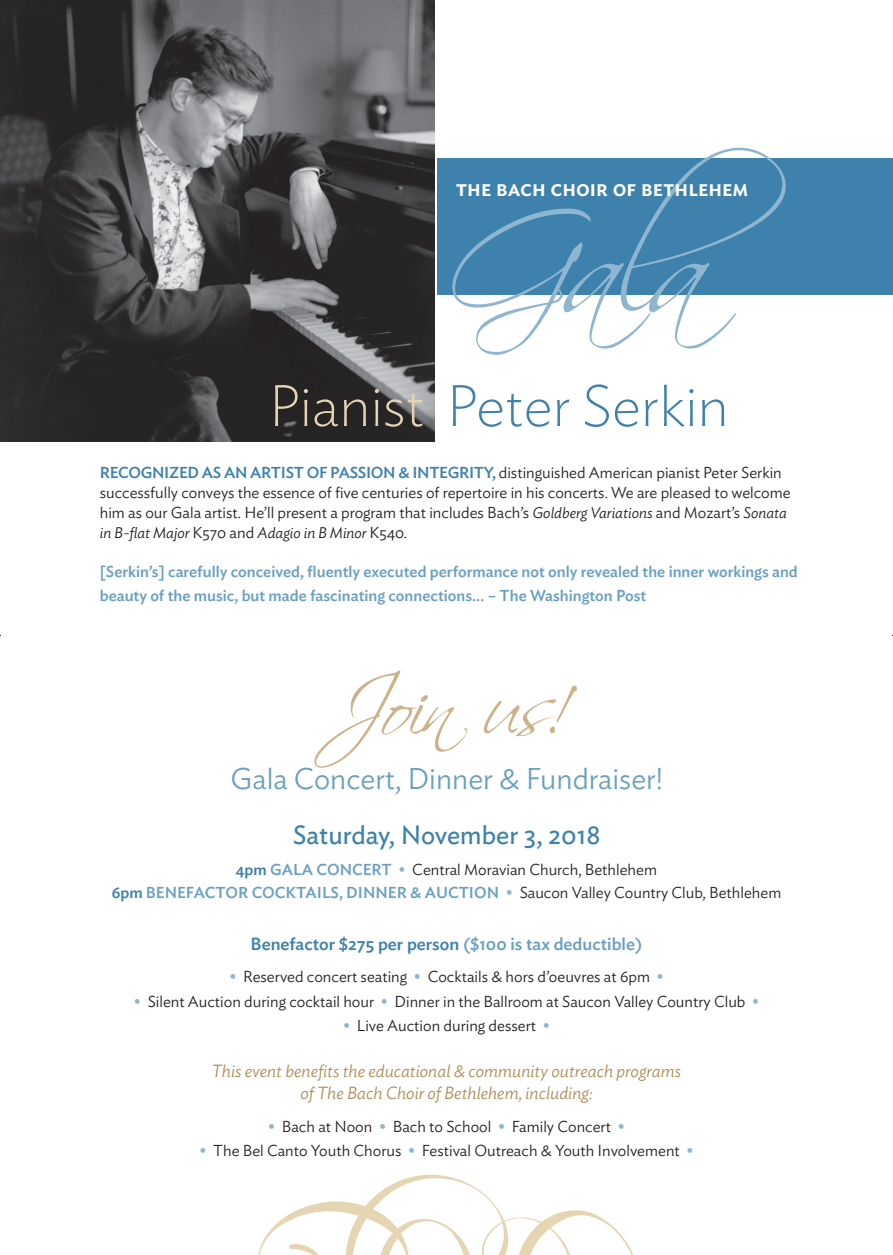
<style>
.page{position:relative;width:893px;height:1255px;background:#fff}
.page>*{position:absolute;margin:0;border:0;box-sizing:border-box;transform-origin:0 0}
.t1{font:82.25px "Scriptina";letter-spacing:-.045em;color:#ccb289}
.t2{font:200 57.75px "Ideal Sans";color:#3d81ac}
.t3{font:300 29.75px "Ideal Sans";color:#69a0c1}
.t4{font:26.25px "Ideal Sans";color:#3d81ac}
.t5{font:500 22.75px "Ideal Sans";color:#fff}
.t6{font:italic 300 17.5px/22.8px "Ideal Sans";color:#ae8e56;text-align:center}
.t7{font:500 17.5px "Ideal Sans";color:#3d81ac}
.t8{font:300 15.75px/20.1px "Ideal Sans";color:#231f20;text-align:center}
.t9{font:500 15.75px/24.5px "Ideal Sans";color:#69a0c1}
.t10{font:italic 300 15.4px "Ideal Sans";color:#231f20}
.s1{color:#e6d5b3}
.s2{font-weight:500;color:#3d81ac}
.s3{font-style:italic;font-size:15.4px}
.s4{font-style:normal;font-size:15.75px}
.s5{font-weight:500;color:#69a0c1}
.s6{font-weight:500;color:#8eb6d0}
.s7{color:#69a0c1}
</style>
<div class="page">
<div style="left:437px;top:159px;width:455px;height:136px;background:#3d81ac"></div>
<img style="left:0;top:0;width:434px;height:441px">
<svg style="left:452px;top:147px;width:334px;height:208px"></svg>
<svg style="left:258px;top:1175px;width:376px;height:80px"></svg>
<svg style="left:0;top:0;width:6px;height:6px"></svg>
<h3 class="t5" style="left:456px;top:171px;width:294px">the bach choir of bethlehem</h3>
<h2 class="t2" style="left:269px;top:361px;width:461px"><span class="s1">Pianist</span> Peter Serkin</h2>
<p class="t8" style="left:100px;top:461px;width:692px;text-align:left"><span class="s2">RECOGNIZED AS AN ARTIST OF PASSION &amp; INTEGRITY,</span> distinguished American pianist Peter Serkin successfully conveys the essence of five centuries of repertoire in his concerts. We are pleased to welcome him as our Gala artist. He’ll present a program that includes Bach’s <span class="s3">Goldberg Variations</span> and Mozart’s <span class="s3">Sonata</span></p>
<p class="t10" style="left:100px;top:521px;width:309px">in B-flat Major <span class="s4">K570 and</span> Adagio in B Minor <span class="s4">K540.</span></p>
<p class="t9" style="left:100px;top:558px;width:699px">[Serkin’s] carefully conceived, fluently executed performance not only revealed the inner workings and beauty of the music, but made fascinating connections… – The Washington Post</p>
<h1 class="t1" style="left:327px;top:657px;width:240px">Join us!</h1>
<h3 class="t3" style="left:230px;top:756px;width:433px">Gala Concert, Dinner &amp; Fundraiser!</h3>
<h3 class="t4" style="left:293px;top:815px;width:309px">Saturday, November 3, 2018</h3>
<p class="t8" style="left:112px;top:857px;width:671px;line-height:22.8px"><span class="s2">4pm</span> <span class="s5">GALA CONCERT</span> <span class="s6">•</span> Central Moravian Church, Bethlehem<br><span class="s2">6pm</span> <span class="s5">BENEFACTOR COCKTAILS, DINNER &amp; AUCTION</span> <span class="s6">•</span> Saucon Valley Country Club, Bethlehem</p>
<p class="t7" style="left:251px;top:930px;width:393px">Benefactor $275 per person <span class="s7">($100 is tax deductible)</span></p>
<p class="t8" style="left:229px;top:965px;width:436px"><span class="s6">•</span> Reserved concert seating <span class="s6">•</span> Cocktails &amp; hors d’oeuvres at 6pm <span class="s6">•</span></p>
<p class="t8" style="left:134px;top:990px;width:626px"><span class="s6">•</span> Silent Auction during cocktail hour <span class="s6">•</span> Dinner in the Ballroom at Saucon Valley Country Club <span class="s6">•</span></p>
<p class="t8" style="left:343px;top:1014px;width:208px"><span class="s6">•</span> Live Auction during dessert <span class="s6">•</span></p>
<p class="t6" style="left:212px;top:1057px;width:471px">This event benefits the educational &amp; community outreach programs of The Bach Choir of Bethlehem, including:</p>
<p class="t8" style="left:268px;top:1115px;width:358px"><span class="s6">•</span> Bach at Noon <span class="s6">•</span> Bach to School <span class="s6">•</span> Family Concert <span class="s6">•</span></p>
<p class="t8" style="left:199px;top:1139px;width:495px"><span class="s6">•</span> The Bel Canto Youth Chorus <span class="s6">•</span> Festival Outreach &amp; Youth Involvement <span class="s6">•</span></p>
</div>
